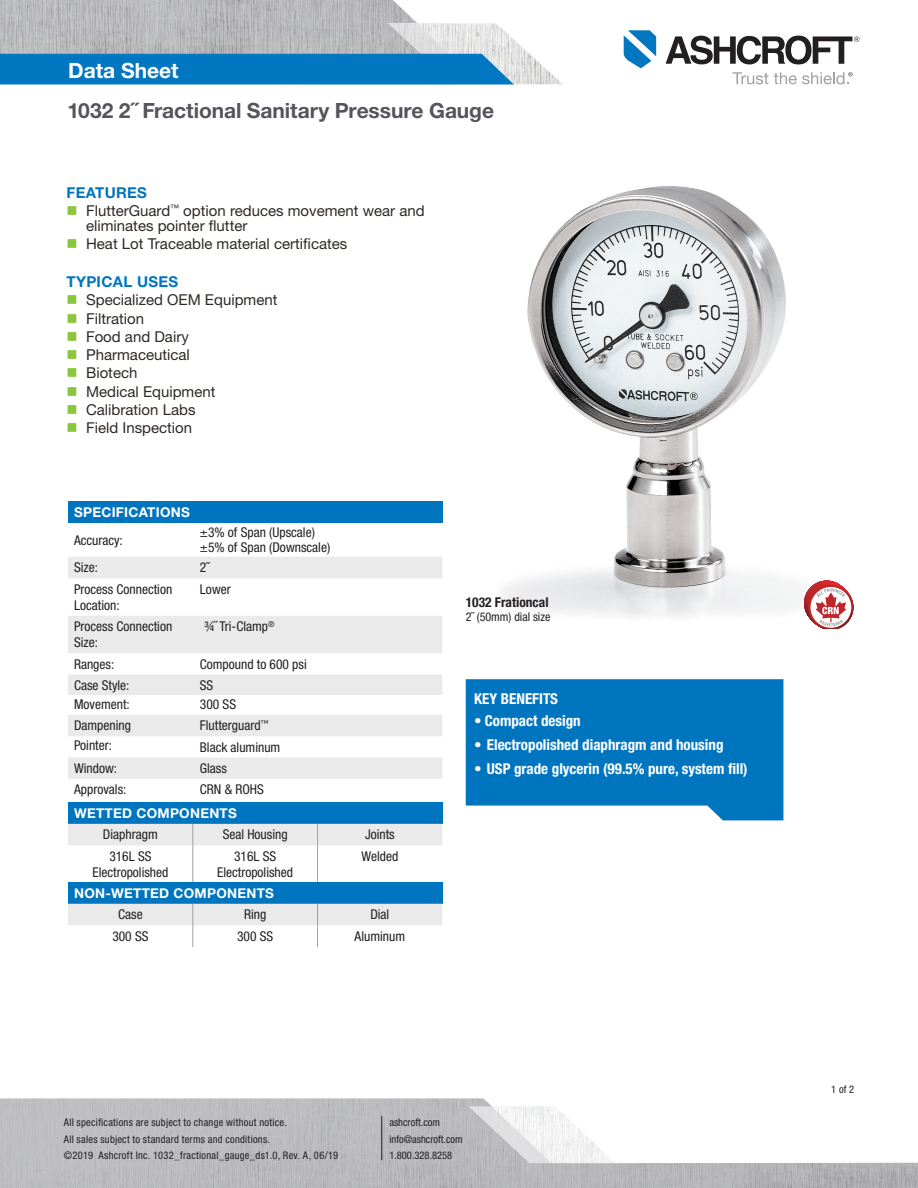
<style>
.page{position:relative;width:918px;height:1188px;background:#fff}
.page>*{position:absolute;margin:0;border:0;box-sizing:border-box;transform-origin:0 0}
.t1{font:700 21px "Helvetica Neue LT Pro";color:#54555a}
.t2{font:700 21px "Helvetica Neue LT Pro";color:#fff}
.t3{font:15px/15px "Helvetica Neue LT Pro";color:#2e2926}
.Key_Benefits{font:700 condensed 15px "Helvetica Neue LT Pro";color:#fff}
.FEATURES_Bullets{font:700 15px "Helvetica Neue LT Pro";letter-spacing:.02em;color:#0075bf}
.FEATURES_Header{font:700 15px "Helvetica Neue LT Pro";letter-spacing:.02em;color:#0075bf}
.TABLE_Body{font:condensed 13.5px/15.8px "Helvetica Neue LT Pro";color:#231f20}
.TABLE_Header{font:700 13.5px "Helvetica Neue LT Pro";letter-spacing:.02em;color:#fff}
.t4{font:700 condensed 13.5px "Helvetica Neue LT Pro";color:#231f20}
.ORDERING_Body{font:condensed 13.5px "Helvetica Neue LT Pro";color:#231f20}
.t5{font:condensed 12px "Helvetica Neue LT Pro";color:#231f20}
.t6{font:condensed 10.5px/16.5px "Helvetica Neue LT Pro";letter-spacing:.025em;color:#231f20}
.t7{font:condensed 10.5px/16.5px "Helvetica Neue LT Pro";color:#231f20}
.s1{font-stretch:normal}
</style>
<div class="page">
<svg style="left:0;top:1098px;width:918px;height:90px;fill:#bdbdc0"></svg>
<svg style="left:468px;top:1106px;width:152px;height:57px"></svg>
<hr style="left:4px;top:84px;width:451px;height:1px;background:#ceced0">
<img style="left:0;top:0;width:417px;height:23px">
<svg style="left:732px;top:72px;width:36px;height:12px"></svg>
<svg style="left:624px;top:30px;width:32px;height:38px"></svg>
<svg style="left:666px;top:36px;width:193px;height:28px"></svg>
<svg style="left:0;top:23px;width:562px;height:61px;background:#70a5c5"></svg>
<svg style="left:774px;top:72px;width:79px;height:12px"></svg>
<div style="left:68px;top:501px;width:374px;height:22px;background:#0075bf"></div>
<svg style="left:68px;top:557px;width:374px;height:222px;fill:#eaeaeb"></svg>
<div style="left:68px;top:802px;width:374px;height:22px;background:#0075bf"></div>
<div style="left:68px;top:824px;width:374px;height:21px;background:#eaeaeb"></div>
<hr style="left:193px;top:845px;width:1px;height:38px;background:#a1a1a5">
<hr style="left:317px;top:845px;width:1px;height:38px;background:#a1a1a5">
<div style="left:68px;top:882px;width:374px;height:22px;background:#0075bf"></div>
<svg style="left:68px;top:904px;width:374px;height:43px"></svg>
<svg style="left:466px;top:679px;width:317px;height:141px;background:#1480c4"></svg>
<img style="left:502px;top:186px;width:327px;height:443px">
<svg style="left:807px;top:583px;width:47px;height:45px"></svg>
<hr style="left:381px;top:1116px;width:1px;height:44px;background:#231f20">
<h1 class="t2" style="left:68px;top:57px;width:112px">Data Sheet</h1>
<h1 class="t1" style="left:68px;top:98px;width:428px">1032 2˝ Fractional Sanitary Pressure Gauge</h1>
<p class="FEATURES_Header" style="left:67px;top:183px;width:82px">FEATURES</p>
<p class="t3" style="left:86px;top:203px;width:340px">FlutterGuard<sup>™</sup> option reduces movement wear and eliminates pointer flutter</p>
<p class="t3" style="left:86px;top:236px;width:263px">Heat Lot Traceable material certificates</p>
<p class="FEATURES_Bullets" style="left:67px;top:272px;width:113px">TYPICAL USES</p>
<p class="t3" style="left:86px;top:292px;width:193px">Specialized OEM Equipment</p>
<p class="t3" style="left:86px;top:310px;width:60px">Filtration</p>
<p class="t3" style="left:86px;top:329px;width:104px">Food and Dairy</p>
<p class="t3" style="left:86px;top:347px;width:105px">Pharmaceutical</p>
<p class="t3" style="left:86px;top:365px;width:53px">Biotech</p>
<p class="t3" style="left:86px;top:383px;width:131px">Medical Equipment</p>
<p class="t3" style="left:86px;top:402px;width:111px">Calibration Labs</p>
<p class="t3" style="left:86px;top:420px;width:108px">Field Inspection</p>
<p class="TABLE_Header" style="left:74px;top:504px;width:117px">SPECIFICATIONS</p>
<p class="TABLE_Body" style="left:74px;top:532px;width:50px">Accuracy:</p>
<p class="TABLE_Body" style="left:200px;top:524px;width:117px">±3% of Span (Upscale)</p>
<p class="TABLE_Body" style="left:200px;top:540px;width:132px">±5% of Span (Downscale)</p>
<p class="TABLE_Body" style="left:74px;top:560px;width:25px">Size:</p>
<p class="TABLE_Body" style="left:200px;top:560px;width:11px">2<span class="s1">˝</span></p>
<p class="TABLE_Body" style="left:74px;top:581px;width:100px">Process Connection<br>Location:</p>
<p class="TABLE_Body" style="left:200px;top:581px;width:32px">Lower</p>
<p class="TABLE_Body" style="left:74px;top:619px;width:100px">Process Connection<br>Size:</p>
<p class="ORDERING_Body" style="left:204px;top:619px;width:72px">¾˝ Tri-Clamp<sup>®</sup></p>
<p class="TABLE_Body" style="left:74px;top:656px;width:42px">Ranges:</p>
<p class="TABLE_Body" style="left:200px;top:656px;width:108px">Compound to 600 psi</p>
<p class="TABLE_Body" style="left:74px;top:677px;width:57px">Case Style:</p>
<p class="TABLE_Body" style="left:200px;top:677px;width:15px">SS</p>
<p class="TABLE_Body" style="left:74px;top:696px;width:57px">Movement:</p>
<p class="TABLE_Body" style="left:200px;top:696px;width:38px">300 SS</p>
<p class="TABLE_Body" style="left:74px;top:717px;width:58px">Dampening</p>
<p class="TABLE_Body" style="left:200px;top:717px;width:70px">Flutterguard<sup>™</sup></p>
<p class="TABLE_Body" style="left:74px;top:737px;width:39px">Pointer:</p>
<p class="TABLE_Body" style="left:200px;top:739px;width:82px">Black aluminum</p>
<p class="TABLE_Body" style="left:74px;top:760px;width:45px">Window:</p>
<p class="TABLE_Body" style="left:200px;top:760px;width:28px">Glass</p>
<p class="TABLE_Body" style="left:74px;top:781px;width:54px">Approvals:</p>
<p class="TABLE_Body" style="left:200px;top:781px;width:66px">CRN &amp; ROHS</p>
<p class="TABLE_Header" style="left:74px;top:805px;width:164px">WETTED COMPONENTS</p>
<p class="TABLE_Body" style="left:103px;top:827px;width:57px">Diaphragm</p>
<p class="TABLE_Body" style="left:223px;top:827px;width:66px">Seal Housing</p>
<p class="TABLE_Body" style="left:365px;top:827px;width:31px">Joints</p>
<p class="TABLE_Body" style="left:92px;top:848px;width:77px;text-align:center">316L SS<br>Electropolished</p>
<p class="TABLE_Body" style="left:234px;top:848px;width:44px">316L SS</p>
<p class="TABLE_Body" style="left:362px;top:848px;width:38px">Welded</p>
<p class="TABLE_Body" style="left:217px;top:864px;width:77px">Electropolished</p>
<p class="TABLE_Header" style="left:74px;top:884px;width:201px">NON-WETTED COMPONENTS</p>
<p class="TABLE_Body" style="left:118px;top:907px;width:26px">Case</p>
<p class="TABLE_Body" style="left:244px;top:907px;width:24px">Ring</p>
<p class="TABLE_Body" style="left:370px;top:907px;width:21px">Dial</p>
<p class="TABLE_Body" style="left:112px;top:928px;width:38px">300 SS</p>
<p class="TABLE_Body" style="left:237px;top:928px;width:38px">300 SS</p>
<p class="TABLE_Body" style="left:355px;top:928px;width:52px">Aluminum</p>
<p class="t4" style="left:466px;top:594px;width:84px">1032 Frationcal</p>
<p class="t5" style="left:466px;top:610px;width:86px">2˝ (50mm) dial size</p>
<p class="Key_Benefits" style="left:474px;top:689px;width:85px">KEY BENEFITS</p>
<p class="Key_Benefits" style="left:474px;top:712px;width:108px">• Compact design</p>
<p class="Key_Benefits" style="left:474px;top:736px;width:251px">• Electropolished diaphragm and housing</p>
<p class="Key_Benefits" style="left:474px;top:760px;width:275px">• USP grade glycerin (99.5% pure, system fill)</p>
<p class="t6" style="left:64px;top:1114px;width:276px">All specifications are subject to change without notice.<br>All sales subject to standard terms and conditions.<br>©2019 Ashcroft Inc. 1032_fractional_gauge_ds1.0, Rev. A, 06/19</p>
<p class="t7" style="left:389px;top:1114px;width:75px">ashcroft.com info@ashcroft.com<br>1.800.328.8258</p>
<p class="t6" style="left:831px;top:1081px;width:24px">1 of 2</p>
</div>
